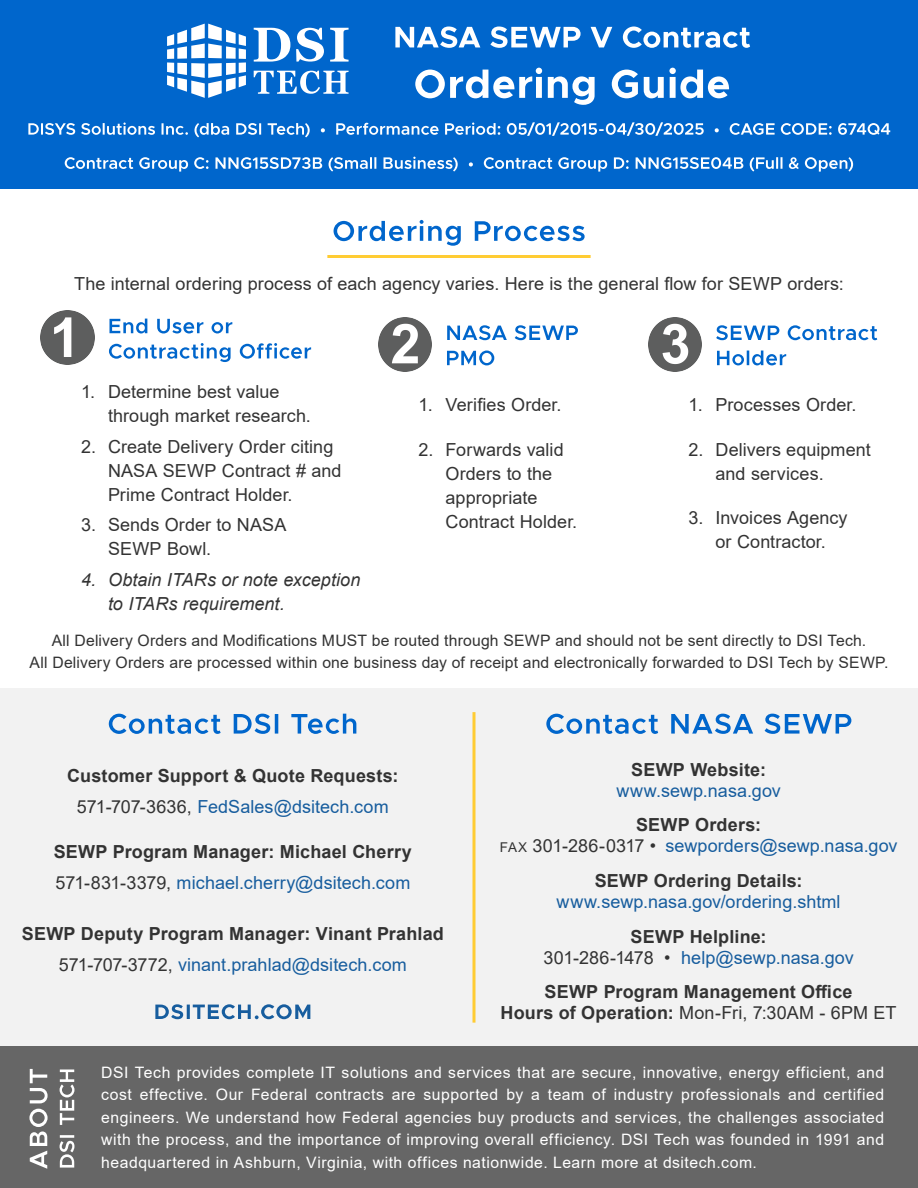
<style>
.page{position:relative;width:918px;height:1188px;background:#fff}
.page>*{position:absolute;margin:0;border:0;box-sizing:border-box;transform-origin:0 0}
.t1{font:18px/24px "Arial";letter-spacing:.005em;color:#333}
.t2{font:700 18px/31.2px "Arial";letter-spacing:.01em;color:#333;text-align:center}
.t3{font:18px/21px "Arial";letter-spacing:.005em;color:#175d9e;text-align:center}
.t4{font:italic 18px/24px "Arial";letter-spacing:.005em;color:#333}
.Footer_About{font:15.75px/22.5px "Arial";letter-spacing:.035em;color:#fff;text-align:justify}
.t5{font:15.75px/22.4px "Arial";letter-spacing:.01em;color:#333;text-align:center}
.s1{font-weight:400}
.s2{font-weight:400;color:#175d9e}
.s3{font-weight:700;color:#333}
.s4{font-size:13.5px;color:#333}
.s5{color:#333}
</style>
<div class="page">
<div style="left:0;top:1046px;width:918px;height:142px;background:#666"></div>
<svg style="left:60px;top:1069px;width:15px;height:99px"></svg>
<svg style="left:29px;top:1069px;width:19px;height:100px"></svg>
<div style="left:0;top:688px;width:918px;height:358px;background:#eee"></div>
<svg style="left:546px;top:714px;width:305px;height:20px"></svg>
<svg style="left:472px;top:712px;width:4px;height:311px"></svg>
<svg style="left:155px;top:1004px;width:155px;height:15px"></svg>
<svg style="left:109px;top:714px;width:247px;height:20px"></svg>
<svg style="left:717px;top:351px;width:69px;height:14px"></svg>
<svg style="left:716px;top:325px;width:161px;height:15px"></svg>
<img style="left:648px;top:317px;width:54px;height:54px">
<svg style="left:447px;top:351px;width:47px;height:14px"></svg>
<svg style="left:447px;top:325px;width:131px;height:15px"></svg>
<img style="left:378px;top:317px;width:54px;height:54px">
<svg style="left:109px;top:343px;width:202px;height:19px"></svg>
<svg style="left:109px;top:319px;width:123px;height:14px"></svg>
<img style="left:40px;top:310px;width:54px;height:54px">
<hr style="left:327px;top:255px;width:264px;height:3px;background:#fc3">
<svg style="left:334px;top:220px;width:251px;height:26px"></svg>
<div style="left:0;top:0;width:918px;height:189px;background:#06c"></div>
<svg style="left:65px;top:157px;width:788px;height:15px"></svg>
<svg style="left:28px;top:122px;width:862px;height:15px"></svg>
<svg style="left:415px;top:68px;width:314px;height:37px"></svg>
<svg style="left:395px;top:27px;width:355px;height:21px"></svg>
<svg style="left:254px;top:71px;width:95px;height:23px"></svg>
<svg style="left:330px;top:28px;width:19px;height:34px"></svg>
<svg style="left:296px;top:28px;width:28px;height:34px"></svg>
<svg style="left:254px;top:28px;width:36px;height:34px"></svg>
<svg style="left:167px;top:24px;width:79px;height:74px"></svg>
<p class="t1" style="left:74px;top:272px;width:771px">The internal ordering process of each agency varies. Here is the general flow for SEWP orders:</p>
<p class="t1" style="left:108px;top:379px;width:204px;text-indent:-27px">1. Determine best value through market research.</p>
<p class="t1" style="left:108px;top:434px;width:235px;text-indent:-27px">2. Create Delivery Order citing<br>NASA SEWP Contract # and<br>Prime Contract Holder.</p>
<p class="t1" style="left:108px;top:513px;width:180px;text-indent:-27px">3. Sends Order to NASA<br>SEWP Bowl.</p>
<p class="t4" style="left:108px;top:568px;width:254px;text-indent:-27px">4. Obtain ITARs or note exception to ITARs requirement.</p>
<p class="t1" style="left:418px;top:393px;width:145px">1. Verifies Order.</p>
<p class="t1" style="left:446px;top:437px;width:133px;text-indent:-27px">2. Forwards valid<br>Orders to the appropriate<br>Contract Holder.</p>
<p class="t1" style="left:688px;top:393px;width:169px">1. Processes Order.</p>
<p class="t1" style="left:716px;top:437px;width:157px;text-indent:-27px">2. Delivers equipment and services.</p>
<p class="t1" style="left:688px;top:505px;width:161px;text-align:center">3. Invoices Agency or Contractor.</p>
<p class="t5" style="left:30px;top:629px;width:860px">All Delivery Orders and Modifications MUST be routed through SEWP and should not be sent directly to DSI Tech.<br>All Delivery Orders are processed within one business day of receipt and electronically forwarded to DSI Tech by SEWP.</p>
<p class="t2" style="left:67px;top:760px;width:333px">Customer Support &amp; Quote Requests:<br><span class="s1">571-707-3636,</span> <span class="s2">FedSales@dsitech.com</span></p>
<p class="t2" style="left:54px;top:836px;width:360px;text-align:left">SEWP Program Manager: Michael Cherry<br><span class="s1">571-831-3379,</span> <span class="s2">michael.cherry@dsitech.com</span></p>
<p class="t2" style="left:22px;top:918px;width:423px">SEWP Deputy Program Manager: Vinant Prahlad<br><span class="s1">571-707-3772,</span> <span class="s2">vinant.prahlad@dsitech.com</span></p>
<p class="t3" style="left:616px;top:759px;width:166px"><span class="s3">SEWP Website: </span>www.sewp.nasa.gov</p>
<p class="t3" style="left:500px;top:815px;width:399px"><span class="s3">SEWP Orders:<br></span><span class="s4">FAX</span> <span class="s5">301-286-0317 •</span> sewporders@sewp.nasa.gov</p>
<p class="t3" style="left:557px;top:870px;width:285px"><span class="s3">SEWP Ordering Details: </span>www.sewp.nasa.gov/ordering.shtml</p>
<p class="t3" style="left:544px;top:926px;width:312px"><span class="s3">SEWP Helpline:<br></span><span class="s5">301-286-1478 •</span> help@sewp.nasa.gov</p>
<p class="t2" style="left:501px;top:982px;width:398px;line-height:21px">SEWP Program Management Office<br>Hours of Operation: <span class="s1">Mon-Fri, 7:30AM - 6PM ET</span></p>
<p class="Footer_About" style="left:101px;top:1061px;width:785px">DSI Tech provides complete IT solutions and services that are secure, innovative, energy efficient, and cost effective. Our Federal contracts are supported by a team of industry professionals and certified engineers. We understand how Federal agencies buy products and services, the challenges associated with the process, and the importance of improving overall efficiency. DSI Tech was founded in 1991 and headquartered in Ashburn, Virginia, with offices nationwide. Learn more at dsitech.com.</p>
</div>
